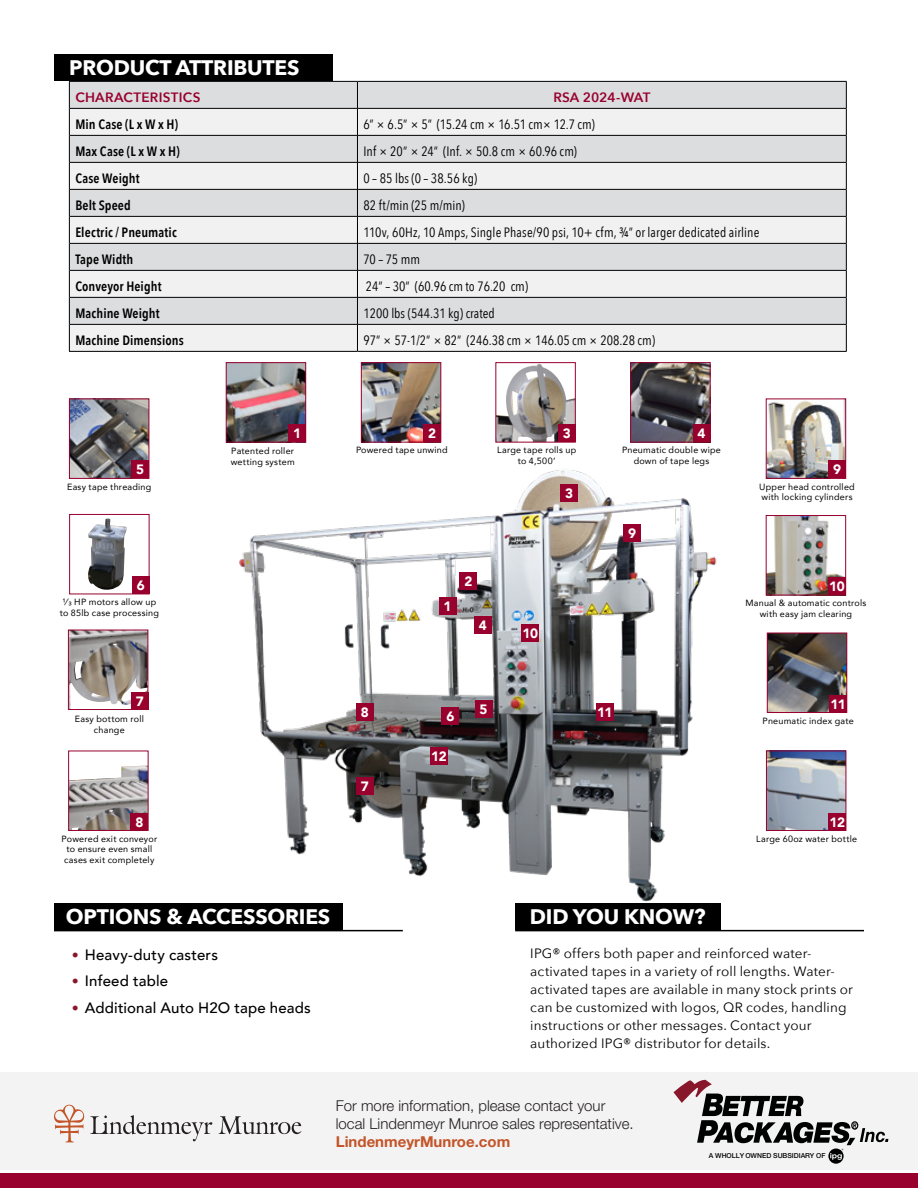
<style>
.page{position:relative;width:918px;height:1188px;background:#fff}
.page>*{position:absolute;margin:0;border:0;box-sizing:border-box;transform-origin:0 0}
.t1{font:700 21px "Avenir Next";letter-spacing:-.01em;color:#fff}
.t2{font:300 15px/18px "Helvetica Neue LT Std";color:#231f20}
.t3{font:500 15px "Avenir";letter-spacing:.01em;color:#000}
.t4{font:700 15px "Helvetica Neue LT Std";color:#c35428}
.t5{font:13.5px/18px "Avenir Next";letter-spacing:.01em;color:#000}
.t6{font:13.5px "Avenir Next Condensed";color:#000}
.t7{font:600 13.5px "Avenir Next Condensed";letter-spacing:.01em;color:#000}
.t8{font:13.5px "Avenir Next Condensed";letter-spacing:-.035em;color:#000}
.t9{font:900 13.5px "Avenir";letter-spacing:-.035em;color:#fff}
.t10{font:600 13.5px "Avenir Next";letter-spacing:.015em;color:#98002e}
.t11{font:9px/10.8px "Avenir";letter-spacing:.025em;color:#000;text-align:center}
.t12{font:500 6.9px "Helvetica Neue";color:#000101}
.s1{font-family:"DIN Pro";color:#89172c}
</style>
<div class="page">
<img style="left:70px;top:766px;width:76px;height:63px">
<div style="left:68px;top:751px;width:80px;height:80px;border:1px solid #98002e"></div>
<hr style="left:69px;top:81px;width:288px;height:1px;background:#000">
<hr style="left:357px;top:81px;width:490px;height:1px;background:#000">
<hr style="left:69px;top:351px;width:288px;height:1px;background:#000">
<hr style="left:357px;top:351px;width:490px;height:1px;background:#000">
<svg style="left:69px;top:82px;width:778px;height:269px"></svg>
<div style="left:0;top:1072px;width:918px;height:98px;background:#f1f1f2"></div>
<div style="left:0;top:1174px;width:918px;height:14px;background:#98002e"></div>
<div style="left:54px;top:54px;width:279px;height:27px;background:#000"></div>
<img style="left:228px;top:364px;width:76px;height:77px">
<div style="left:226px;top:362px;width:80px;height:81px;border:1px solid #98002e"></div>
<div style="left:289px;top:425px;width:17px;height:17px;background:#98002e"></div>
<img style="left:71px;top:401px;width:76px;height:76px">
<div style="left:69px;top:399px;width:80px;height:80px;border:1px solid #98002e"></div>
<div style="left:132px;top:461px;width:17px;height:17px;background:#98002e"></div>
<img style="left:88px;top:519px;width:39px;height:71px">
<div style="left:69px;top:514px;width:81px;height:80px;border:1px solid #98002e"></div>
<div style="left:132px;top:577px;width:17px;height:17px;background:#98002e"></div>
<img style="left:70px;top:632px;width:76px;height:76px">
<div style="left:68px;top:630px;width:80px;height:80px;border:1px solid #98002e"></div>
<div style="left:131px;top:692px;width:17px;height:17px;background:#98002e"></div>
<div style="left:54px;top:903px;width:288px;height:27px;background:#000"></div>
<hr style="left:54px;top:930px;width:349px;height:1px;background:#000">
<div style="left:515px;top:903px;width:205px;height:27px;background:#000"></div>
<hr style="left:515px;top:930px;width:349px;height:1px;background:#000">
<div style="left:131px;top:813px;width:17px;height:17px;background:#98002e"></div>
<img style="left:497px;top:364px;width:77px;height:77px">
<div style="left:495px;top:362px;width:81px;height:81px;border:1px solid #98002e"></div>
<div style="left:558px;top:425px;width:17px;height:17px;background:#98002e"></div>
<img style="left:768px;top:401px;width:76px;height:76px">
<div style="left:766px;top:399px;width:80px;height:80px;border:1px solid #98002e"></div>
<div style="left:829px;top:461px;width:17px;height:17px;background:#98002e"></div>
<img style="left:768px;top:517px;width:76px;height:76px">
<div style="left:766px;top:515px;width:80px;height:80px;border:1px solid #98002e"></div>
<img style="left:769px;top:635px;width:76px;height:76px">
<div style="left:767px;top:633px;width:80px;height:80px;border:1px solid #98002e"></div>
<div style="left:830px;top:695px;width:17px;height:17px;background:#98002e"></div>
<img style="left:768px;top:753px;width:76px;height:76px">
<div style="left:766px;top:751px;width:80px;height:80px;border:1px solid #98002e"></div>
<div style="left:829px;top:813px;width:17px;height:17px;background:#98002e"></div>
<img style="left:363px;top:364px;width:76px;height:77px">
<div style="left:361px;top:362px;width:80px;height:81px;border:1px solid #98002e"></div>
<div style="left:424px;top:425px;width:17px;height:17px;background:#98002e"></div>
<div style="left:829px;top:578px;width:17px;height:17px;background:#98002e"></div>
<img style="left:239px;top:470px;width:482px;height:440px">
<img style="left:632px;top:364px;width:77px;height:77px">
<div style="left:630px;top:362px;width:81px;height:81px;border:1px solid #98002e"></div>
<div style="left:693px;top:425px;width:17px;height:17px;background:#98002e"></div>
<div style="left:439px;top:597px;width:17px;height:17px;background:#98002e"></div>
<div style="left:460px;top:572px;width:17px;height:18px;background:#98002e"></div>
<div style="left:561px;top:484px;width:17px;height:17px;background:#98002e"></div>
<div style="left:474px;top:616px;width:17px;height:17px;background:#98002e"></div>
<div style="left:596px;top:704px;width:17px;height:17px;background:#98002e"></div>
<div style="left:475px;top:700px;width:17px;height:17px;background:#98002e"></div>
<div style="left:442px;top:708px;width:17px;height:17px;background:#98002e"></div>
<div style="left:356px;top:778px;width:18px;height:17px;background:#98002e"></div>
<div style="left:356px;top:704px;width:18px;height:17px;background:#98002e"></div>
<div style="left:624px;top:525px;width:17px;height:17px;background:#98002e"></div>
<div style="left:522px;top:625px;width:17px;height:17px;background:#98002e"></div>
<div style="left:430px;top:747px;width:18px;height:17px;background:#98002e"></div>
<svg style="left:674px;top:1079px;width:214px;height:85px"></svg>
<svg style="left:54px;top:1105px;width:30px;height:37px"></svg>
<svg style="left:90px;top:1115px;width:122px;height:26px"></svg>
<svg style="left:219px;top:1116px;width:82px;height:18px"></svg>
<p class="t1" style="left:69px;top:49px;width:232px">PRODUCT ATTRIBUTES</p>
<p class="t10" style="left:75px;top:85px;width:127px">CHARACTERISTICS</p>
<p class="t10" style="left:553px;top:85px;width:99px">RSA 2024-WAT</p>
<p class="t7" style="left:75px;top:112px;width:104px">Min Case (L x W x H)</p>
<p class="t8" style="left:363px;top:112px;width:233px">6” × 6.5” × 5” (15.24 cm × 16.51 cm× 12.7 cm)</p>
<p class="t7" style="left:75px;top:139px;width:106px">Max Case (L x W x H)</p>
<p class="t6" style="left:363px;top:139px;width:215px">Inf × 20” × 24” (Inf. × 50.8 cm × 60.96 cm)</p>
<p class="t7" style="left:75px;top:166px;width:66px">Case Weight</p>
<p class="t6" style="left:363px;top:166px;width:115px">0 – 85 lbs (0 – 38.56 kg)</p>
<p class="t7" style="left:75px;top:193px;width:57px">Belt Speed</p>
<p class="t6" style="left:363px;top:193px;width:103px">82 ft/min (25 m/min)</p>
<p class="t7" style="left:75px;top:220px;width:103px">Electric / Pneumatic</p>
<p class="t6" style="left:363px;top:220px;width:397px">110v, 60Hz, 10 Amps, Single Phase/90 psi, 10+ cfm, ¾” or larger dedicated airline</p>
<p class="t7" style="left:75px;top:247px;width:59px">Tape Width</p>
<p class="t6" style="left:363px;top:247px;width:58px">70 – 75 mm</p>
<p class="t7" style="left:75px;top:274px;width:88px">Conveyor Height</p>
<p class="t6" style="left:366px;top:274px;width:164px">24” – 30” (60.96 cm to 76.20 cm)</p>
<p class="t7" style="left:75px;top:301px;width:86px">Machine Weight</p>
<p class="t6" style="left:363px;top:301px;width:133px">1200 lbs (544.31 kg) crated</p>
<p class="t7" style="left:75px;top:328px;width:110px">Machine Dimensions</p>
<p class="t6" style="left:363px;top:328px;width:293px">97” × 57-1/2” × 82” (246.38 cm × 146.05 cm × 208.28 cm)</p>
<p class="t9" style="left:136px;top:458px;width:9px">5</p>
<p class="t9" style="left:293px;top:422px;width:9px">1</p>
<p class="t11" style="left:231px;top:445px;width:66px;text-align:left">Patented roller wetting system</p>
<p class="t9" style="left:428px;top:422px;width:9px">2</p>
<p class="t11" style="left:356px;top:444px;width:93px">Powered tape unwind</p>
<p class="t9" style="left:563px;top:422px;width:9px">3</p>
<p class="t11" style="left:497px;top:445px;width:80px">Large tape rolls up to 4,500’</p>
<p class="t9" style="left:698px;top:422px;width:9px">4</p>
<p class="t11" style="left:622px;top:445px;width:100px">Pneumatic double wipe down of tape legs</p>
<p class="t9" style="left:833px;top:458px;width:9px">9</p>
<p class="t11" style="left:67px;top:481px;width:86px">Easy tape threading</p>
<p class="t9" style="left:565px;top:481px;width:9px">3</p>
<p class="t11" style="left:759px;top:481px;width:97px;text-align:left">Upper head controlled with locking cylinders</p>
<p class="t9" style="left:628px;top:522px;width:9px">9</p>
<p class="t9" style="left:137px;top:574px;width:9px">6</p>
<p class="t9" style="left:464px;top:570px;width:9px">2</p>
<p class="t9" style="left:829px;top:575px;width:17px">10</p>
<p class="t11" style="left:60px;top:596px;width:101px">¹⁄³ HP motors allow up to 85lb case processing</p>
<p class="t9" style="left:444px;top:594px;width:9px">1</p>
<p class="t9" style="left:479px;top:614px;width:9px">4</p>
<p class="t9" style="left:522px;top:622px;width:17px">10</p>
<p class="t11" style="left:746px;top:597px;width:122px">Manual &amp; automatic controls with easy jam clearing</p>
<p class="t9" style="left:136px;top:690px;width:9px">7</p>
<p class="t11" style="left:75px;top:713px;width:71px">Easy bottom roll change</p>
<p class="t9" style="left:361px;top:701px;width:9px">8</p>
<p class="t9" style="left:446px;top:705px;width:9px">6</p>
<p class="t9" style="left:480px;top:697px;width:9px">5</p>
<p class="t9" style="left:597px;top:701px;width:17px">11</p>
<p class="t9" style="left:831px;top:692px;width:17px">11</p>
<p class="t11" style="left:763px;top:715px;width:93px">Pneumatic index gate</p>
<p class="t9" style="left:431px;top:745px;width:17px">12</p>
<p class="t9" style="left:361px;top:775px;width:9px">7</p>
<p class="t9" style="left:135px;top:810px;width:9px">8</p>
<p class="t9" style="left:830px;top:810px;width:17px">12</p>
<p class="t11" style="left:62px;top:833px;width:97px">Powered exit conveyor to ensure even small cases exit completely</p>
<p class="t11" style="left:756px;top:833px;width:102px">Large 60oz water bottle</p>
<p class="t1" style="left:66px;top:898px;width:266px">OPTIONS &amp; ACCESSORIES</p>
<p class="t3" style="left:71px;top:942px;width:148px"><span class="s1">•</span> Heavy-duty casters</p>
<p class="t3" style="left:71px;top:968px;width:98px"><span class="s1">•</span> Infeed table</p>
<p class="t3" style="left:71px;top:995px;width:241px"><span class="s1">•</span> Additional Auto H2O tape heads</p>
<p class="t1" style="left:530px;top:898px;width:177px">DID YOU KNOW?</p>
<p class="t5" style="left:530px;top:944px;width:324px">IPG® offers both paper and reinforced water&shy;activated tapes in a variety of roll lengths. Water&shy;activated tapes are available in many stock prints or can be customized with logos, QR codes, handling instructions or other messages. Contact your authorized IPG® distributor for details.</p>
<p class="t2" style="left:336px;top:1096px;width:299px">For more information, please contact your local Lindenmeyr Munroe sales representative.</p>
<p class="t4" style="left:336px;top:1132px;width:176px">LindenmeyrMunroe.com</p>
<p class="t12" style="left:709px;top:1152px;width:118px">A WHOLLY OWNED SUBSIDIARY OF</p>
</div>
